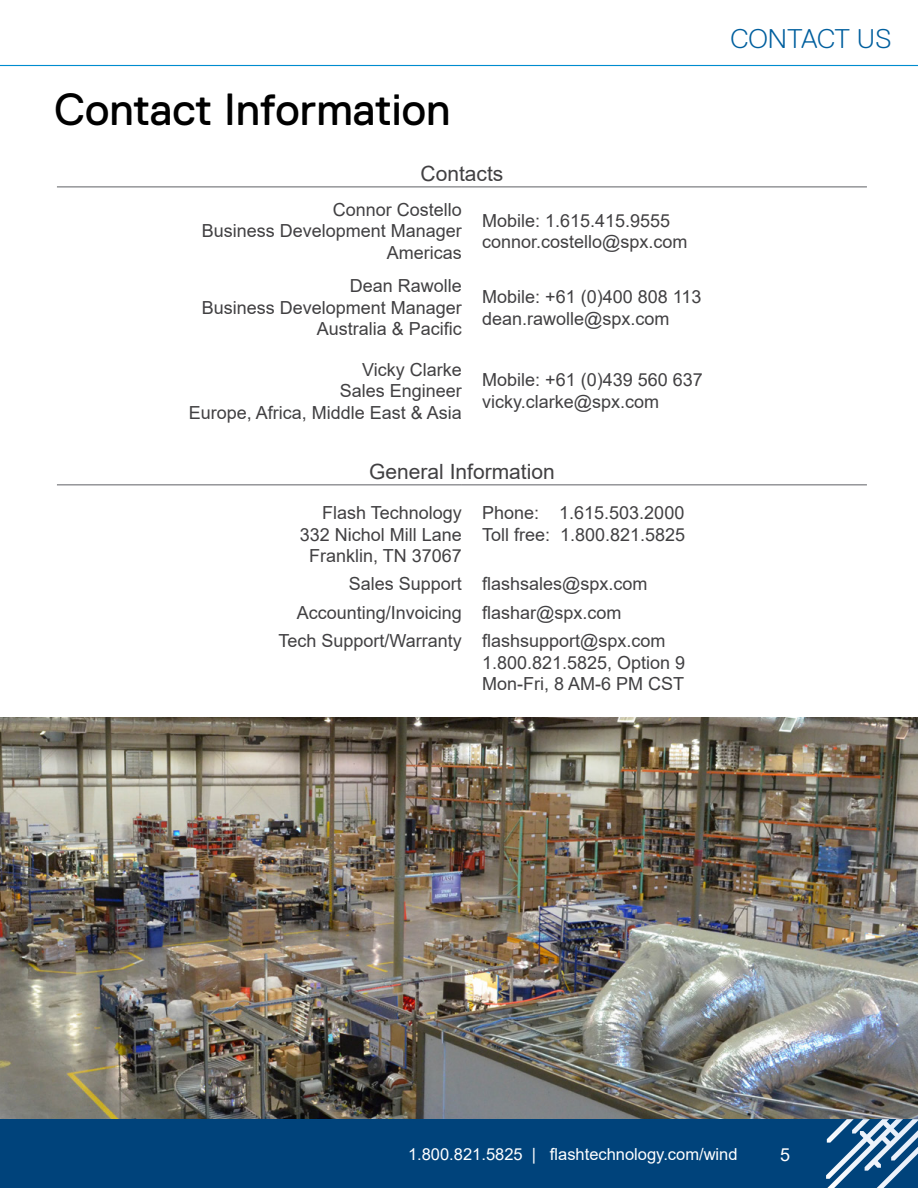
<style>
.page{position:relative;width:918px;height:1188px;background:#fff}
.page>*{position:absolute;margin:0;border:0;box-sizing:border-box;transform-origin:0 0}
.Section_title{font:45px "Replica Std";color:#000}
.Page_titles{font:300 27px "Replica Std";color:#005f9e}
.Body{font:21px "Arial";color:#414042}
.Body-2{font:18px "Arial";color:#414042}
.t1{font:18px "Arial";color:#fff}
.t2{font:16.5px "Arial";color:#fff}
</style>
<div class="page">
<div style="left:0;top:1119px;width:918px;height:69px;background:#00437b"></div>
<hr style="left:0;top:65px;width:918px;height:1px;background:#008ccf">
<svg style="left:826px;top:1119px;width:92px;height:69px"></svg>
<hr style="left:57px;top:186px;width:405px;height:2px;background:#949598">
<hr style="left:462px;top:186px;width:405px;height:2px;background:#949598">
<hr style="left:57px;top:484px;width:405px;height:2px;background:#949598">
<hr style="left:462px;top:484px;width:405px;height:2px;background:#949598">
<img style="left:0;top:717px;width:918px;height:401px">
<p class="Section_title" style="left:54px;top:85px;width:398px">Contact Information</p>
<p class="Body" style="left:421px;top:159px;width:84px">Contacts</p>
<p class="Body-2" style="left:333px;top:197px;width:131px">Connor Costello</p>
<p class="Body-2" style="left:202px;top:219px;width:262px">Business Development Manager</p>
<p class="Body-2" style="left:387px;top:240px;width:77px">Americas</p>
<p class="Body-2" style="left:482px;top:208px;width:190px">Mobile: 1.615.415.9555</p>
<p class="Body-2" style="left:482px;top:229px;width:207px">connor.costello@spx.com</p>
<p class="Body-2" style="left:350px;top:274px;width:114px">Dean Rawolle</p>
<p class="Body-2" style="left:202px;top:295px;width:262px">Business Development Manager</p>
<p class="Body-2" style="left:317px;top:317px;width:147px">Australia &amp; Pacific</p>
<p class="Body-2" style="left:362px;top:357px;width:101px">Vicky Clarke</p>
<p class="Body-2" style="left:340px;top:378px;width:124px">Sales Engineer</p>
<p class="Body-2" style="left:189px;top:400px;width:275px">Europe, Africa, Middle East &amp; Asia</p>
<p class="Body-2" style="left:482px;top:284px;width:221px">Mobile: +61 (0)400 808 113</p>
<p class="Body-2" style="left:482px;top:306px;width:189px">dean.rawolle@spx.com</p>
<p class="Body-2" style="left:482px;top:368px;width:222px">Mobile: +61 (0)439 560 637</p>
<p class="Body-2" style="left:482px;top:389px;width:178px">vicky.clarke@spx.com</p>
<p class="Body" style="left:369px;top:457px;width:187px">General Information</p>
<p class="Body-2" style="left:322px;top:500px;width:141px">Flash Technology</p>
<p class="Body-2" style="left:300px;top:522px;width:164px">332 Nichol Mill Lane</p>
<p class="Body-2" style="left:309px;top:543px;width:154px">Franklin, TN 37067</p>
<p class="Body-2" style="left:349px;top:572px;width:115px">Sales Support</p>
<p class="Body-2" style="left:297px;top:600px;width:167px">Accounting/Invoicing</p>
<p class="Body-2" style="left:279px;top:628px;width:185px">Tech Support/Warranty</p>
<p class="Body-2" style="left:482px;top:500px;width:204px">Phone: 1.615.503.2000</p>
<p class="Body-2" style="left:482px;top:522px;width:205px">Toll free: 1.800.821.5825</p>
<p class="Body-2" style="left:482px;top:572px;width:167px">flashsales@spx.com</p>
<p class="Body-2" style="left:482px;top:600px;width:141px">flashar@spx.com</p>
<p class="Body-2" style="left:482px;top:628px;width:185px">flashsupport@spx.com</p>
<p class="Body-2" style="left:482px;top:650px;width:205px">1.800.821.5825, Option 9</p>
<p class="Body-2" style="left:482px;top:672px;width:204px">Mon-Fri, 8 AM-6 PM CST</p>
<p class="Page_titles" style="left:730px;top:23px;width:162px">CONTACT US</p>
<p class="t2" style="left:408px;top:1143px;width:331px">1.800.821.5825 | flashtechnology.com/wind</p>
<p class="t1" style="left:780px;top:1142px;width:12px">5</p>
</div>
